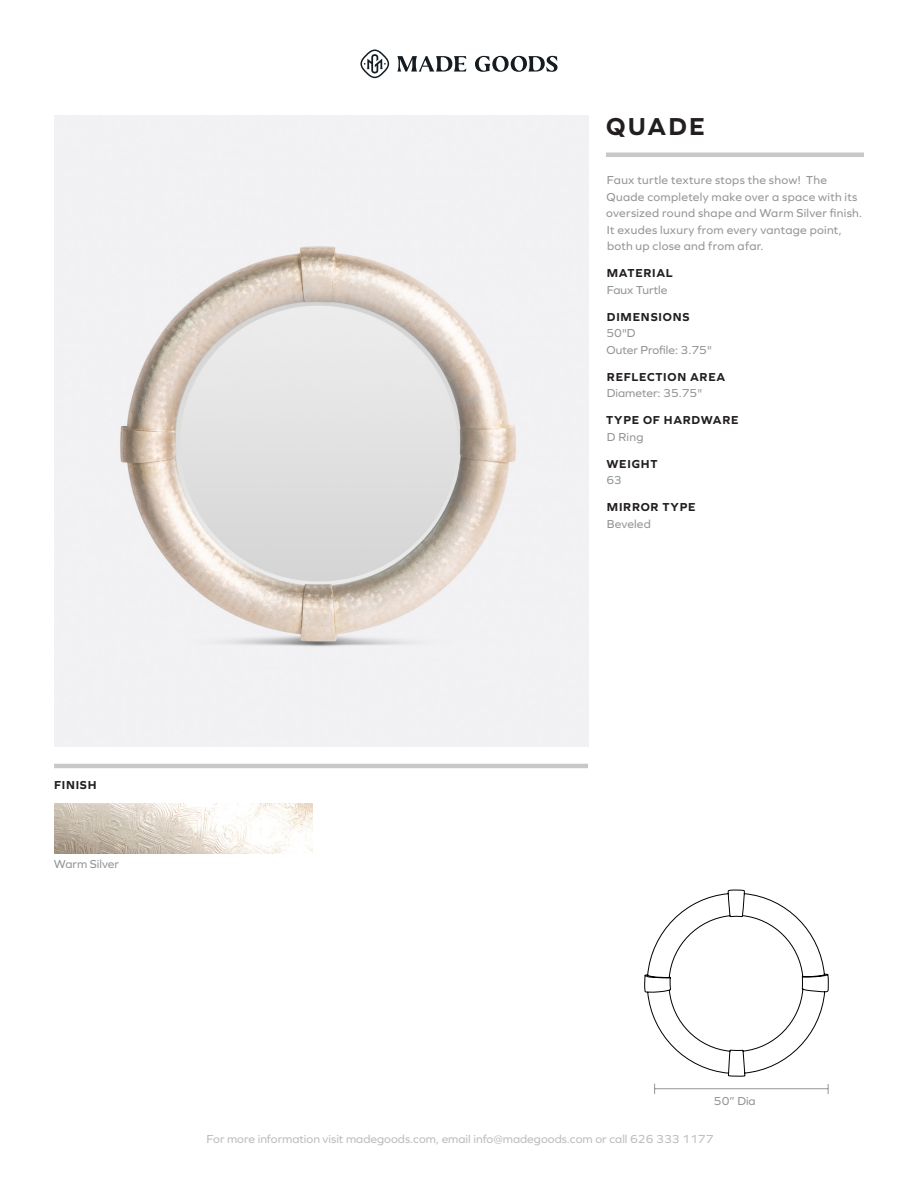
<style>
.page{position:relative;width:918px;height:1188px;background:#fff}
.page>*{position:absolute;margin:0;border:0;box-sizing:border-box;transform-origin:0 0}
.t1{font:700 25.5px "Graphie";letter-spacing:.095em;color:#231f20}
.t2{font:12px/16.5px "Graphie";letter-spacing:.02em;color:#939598}
.t3{font:12px "Graphie";color:#bcbdc0}
.t4{font:700 12px "Graphie";letter-spacing:.06em;color:#231f20}
.t5{font:12px "Graphie";color:#939598}
</style>
<div class="page">
<hr style="left:606px;top:153px;width:258px;height:4px;background:#c7c8ca">
<svg style="left:397px;top:56px;width:161px;height:16px"></svg>
<svg style="left:360px;top:50px;width:29px;height:28px"></svg>
<hr style="left:54px;top:764px;width:534px;height:4px;background:#c7c8ca">
<hr style="left:655px;top:1088px;width:173px;height:1px;background:#939598">
<img style="left:54px;top:116px;width:534px;height:630px">
<img style="left:54px;top:803px;width:258px;height:51px">
<svg style="left:644px;top:890px;width:185px;height:187px"></svg>
<p class="t1" style="left:606px;top:111px;width:100px">QUADE</p>
<p class="t2" style="left:606px;top:172px;width:257px">Faux turtle texture stops the show! The Quade completely make over a space with its oversized round shape and Warm Silver finish.<br>It exudes luxury from every vantage point, both up close and from afar.</p>
<p class="t4" style="left:607px;top:266px;width:67px">MATERIAL</p>
<p class="t5" style="left:607px;top:283px;width:62px">Faux Turtle</p>
<p class="t4" style="left:607px;top:310px;width:84px">DIMENSIONS</p>
<p class="t2" style="left:606px;top:325px;width:31px">50"D</p>
<p class="t5" style="left:607px;top:343px;width:107px">Outer Profile: 3.75"</p>
<p class="t4" style="left:607px;top:370px;width:120px">REFLECTION AREA</p>
<p class="t5" style="left:607px;top:386px;width:97px">Diameter: 35.75"</p>
<p class="t4" style="left:606px;top:413px;width:134px">TYPE OF HARDWARE</p>
<p class="t2" style="left:607px;top:428px;width:38px">D Ring</p>
<p class="t4" style="left:607px;top:457px;width:52px">WEIGHT</p>
<p class="t2" style="left:606px;top:472px;width:17px">63</p>
<p class="t4" style="left:607px;top:500px;width:90px">MIRROR TYPE</p>
<p class="t2" style="left:607px;top:515px;width:46px">Beveled</p>
<p class="t4" style="left:54px;top:778px;width:44px">FINISH</p>
<p class="t5" style="left:54px;top:856px;width:66px">Warm Silver</p>
<p class="t2" style="left:714px;top:1092px;width:43px">50” Dia</p>
<p class="t3" style="left:207px;top:1132px;width:508px">For more information visit madegoods.com, email info@madegoods.com or call 626 333 1177</p>
</div>
